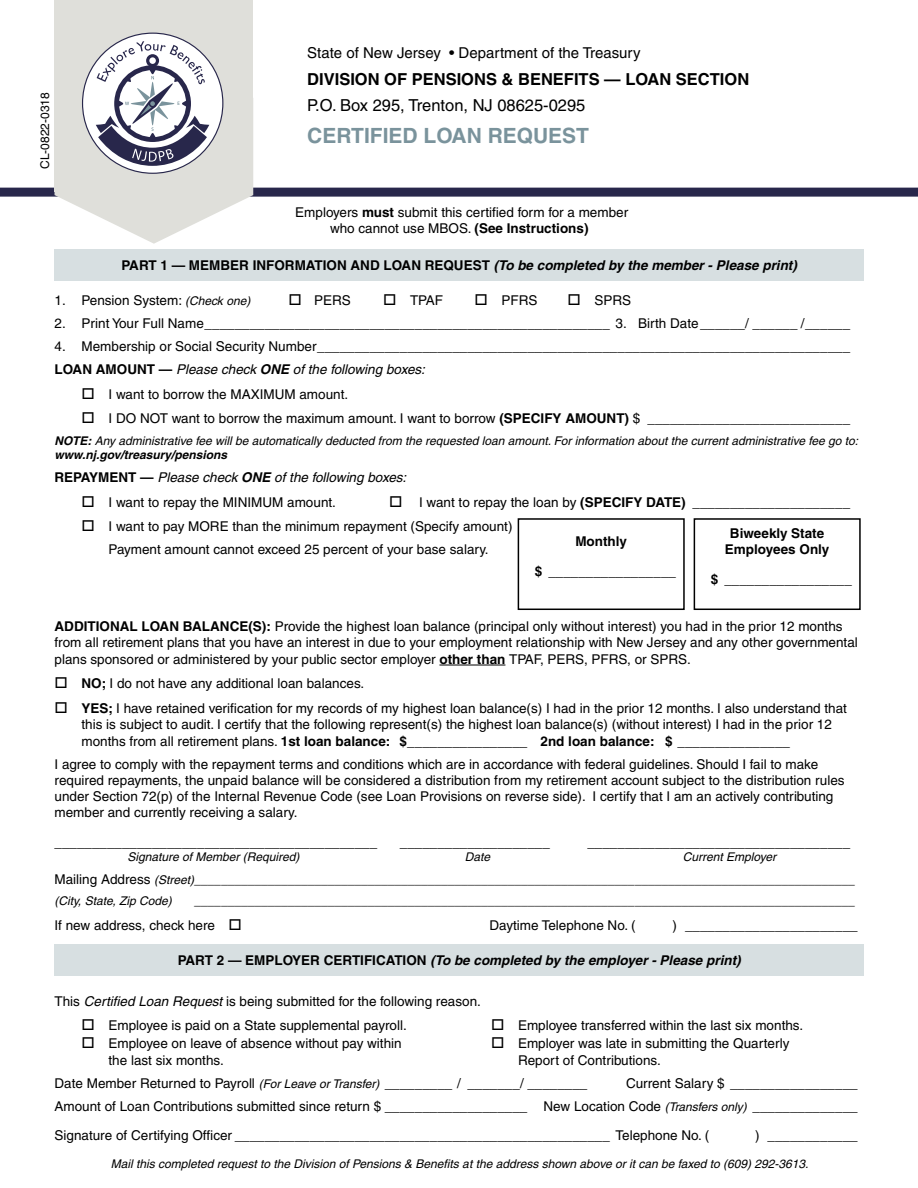
<style>
.page{position:relative;width:918px;height:1188px;background:#fff}
.page>*{position:absolute;margin:0;border:0;box-sizing:border-box;transform-origin:0 0}
.t1{font:700 21px "Helvetica";color:#7a939c}
.t2{font:700 16.5px "Helvetica";color:#000}
.t3{font:16.5px "Helvetica";color:#000}
.t4{font:15px "Helvetica";color:#000}
.t5{font:13.5px/16.2px "Helvetica";color:#000}
.t6{font:italic 700 13.5px "Helvetica";color:#000}
.t7{font:700 13.5px/16.2px "Helvetica";color:#000;text-align:center}
.t8{font:italic 13.5px "Helvetica";color:#000}
.t9{font:italic 12px/14.4px "Helvetica";color:#000}
.t10{font:12px "Helvetica";color:#000}
.s1{font-weight:700}
.s2{font-style:normal}
.s3{font-style:italic;font-size:12px}
.s4{font-style:italic}
.s5{font-weight:700;font-style:italic}
.s6{font-weight:700;font-style:normal}
.s7{font-style:normal;font-size:13.5px}
</style>
<div class="page">
<div style="left:0;top:188px;width:918px;height:9px;background:#28274b"></div>
<div style="left:55px;top:0;width:198px;height:192px;background:#dfdfda"></div>
<svg style="left:55px;top:41px;width:198px;height:203px"></svg>
<hr style="left:439px;top:665px;width:66px;height:1px;background:#000">
<div style="left:55px;top:944px;width:809px;height:32px;background:#d7dfe1"></div>
<div style="left:55px;top:249px;width:809px;height:32px;background:#d7dfe1"></div>
<div style="left:518px;top:518px;width:167px;height:92px;border:2px solid #000"></div>
<div style="left:694px;top:518px;width:167px;height:92px;border:2px solid #000"></div>
<p class="t10" style="left:38px;top:169px;width:78px;rotate:-90deg">CL-0822-0318</p>
<p class="t4" style="left:307px;top:44px;width:335px">State of New Jersey • Department of the Treasury</p>
<p class="t2" style="left:307px;top:69px;width:443px">DIVISION OF PENSIONS &amp; BENEFITS — LOAN SECTION</p>
<p class="t3" style="left:307px;top:96px;width:280px">P.O. Box 295, Trenton, NJ 08625-0295</p>
<h1 class="t1" style="left:307px;top:123px;width:283px">CERTIFIED LOAN REQUEST</h1>
<p class="t5" style="left:295px;top:204px;width:334px;text-align:center">Employers <span class="s1">must</span> submit this certified form for a member who cannot use MBOS. <span class="s1">(See Instructions)</span></p>
<p class="t6" style="left:122px;top:257px;width:677px"><span class="s2">PART 1 — MEMBER INFORMATION AND LOAN REQUEST</span> (To be completed by the member - Please print)</p>
<p class="t5" style="left:55px;top:292px;width:197px">1. Pension System: <span class="s3">(Check one)</span></p>
<p class="t5" style="left:289px;top:292px;width:64px">□ PERS</p>
<p class="t5" style="left:383px;top:292px;width:61px">□ TPAF</p>
<p class="t5" style="left:475px;top:292px;width:65px">□ PFRS</p>
<p class="t5" style="left:568px;top:292px;width:65px">□ SPRS</p>
<p class="t5" style="left:55px;top:315px;width:797px">2. Print Your Full Name______________________________________________________ 3. Birth Date______/ ______ /______</p>
<p class="t5" style="left:55px;top:335px;width:797px;line-height:23px">4. Membership or Social Security Number_______________________________________________________________________<br><span class="s1">LOAN AMOUNT —</span> <span class="s4">Please check</span> <span class="s5">ONE</span> <span class="s4">of the following boxes:</span></p>
<p class="t5" style="left:82px;top:386px;width:268px">□ I want to borrow the MAXIMUM amount.</p>
<p class="t5" style="left:82px;top:410px;width:441px">□ I DO NOT want to borrow the maximum amount. I want to borrow <span class="s1">(Specify</span></p>
<p class="t7" style="left:565px;top:410px;width:11px">amount</p>
<p class="t5" style="left:625px;top:410px;width:227px"><span class="s1">)</span> $ ___________________________</p>
<p class="t9" style="left:55px;top:433px;width:805px"><span class="s1">NOTE:</span> Any administrative fee will be automatically deducted from the requested loan amount. For information about the current administrative fee go to: <span class="s1">www.nj.gov/treasury/pensions</span></p>
<p class="t8" style="left:55px;top:469px;width:353px"><span class="s6">REPAYMENT —</span> Please check <span class="s1">ONE</span> of the following boxes:</p>
<p class="t5" style="left:82px;top:494px;width:256px">□ I want to repay the MINIMUM amount.</p>
<p class="t5" style="left:389px;top:494px;width:214px">□ I want to repay the loan by <span class="s1">(Specify</span></p>
<p class="t7" style="left:646px;top:494px;width:19px">date</p>
<p class="t7" style="left:681px;top:494px;width:170px">) _____________________</p>
<p class="t5" style="left:82px;top:515px;width:433px;line-height:23px;text-align:center">□ I want to pay MORE than the minimum repayment (Specify amount)<br>Payment amount cannot exceed 25 percent of your base salary.</p>
<p class="t7" style="left:725px;top:525px;width:106px">Biweekly State<br>Employees Only</p>
<p class="t7" style="left:711px;top:571px;width:143px">$ _________________</p>
<p class="t7" style="left:575px;top:533px;width:53px">Monthly</p>
<p class="t7" style="left:535px;top:563px;width:143px">$ _________________</p>
<p class="t5" style="left:55px;top:618px;width:805px"><span class="s1">ADDITIONAL LOAN BALANCE(S):</span> Provide the highest loan balance (principal only without interest) you had in the prior 12 months from all retirement plans that you have an interest in due to your employment relationship with New Jersey and any other governmental plans sponsored or administered by your public sector employer <span class="s1">other than</span> TPAF, PERS, PFRS, or SPRS.</p>
<p class="t5" style="left:55px;top:676px;width:311px">□ <span class="s1">NO;</span> I do not have any additional loan balances.</p>
<p class="t5" style="left:82px;top:700px;width:767px;text-indent:-27px">□ <span class="s1">YES;</span> I have retained verification for my records of my highest loan balance(s) I had in the prior 12 months. I also understand that this is subject to audit. I certify that the following represent(s) the highest loan balance(s) (without interest) I had in the prior 12 months from all retirement plans. <span class="s1">1st loan balance: $________________ 2nd loan balance: $ _______________</span></p>
<p class="t5" style="left:55px;top:756px;width:792px">I agree to comply with the repayment terms and conditions which are in accordance with federal guidelines. Should I fail to make required repayments, the unpaid balance will be considered a distribution from my retirement account subject to the distribution rules under Section 72(p) of the Internal Revenue Code (see Loan Provisions on reverse side). I certify that I am an actively contributing member and currently receiving a salary.</p>
<p class="t5" style="left:55px;top:834px;width:324px">___________________________________________</p>
<p class="t5" style="left:400px;top:834px;width:152px">____________________</p>
<p class="t5" style="left:587px;top:834px;width:264px">___________________________________</p>
<p class="t9" style="left:128px;top:850px;width:174px">Signature of Member (Required)</p>
<p class="t9" style="left:465px;top:850px;width:27px">Date</p>
<p class="t9" style="left:55px;top:845px;width:802px;line-height:23px;text-indent:628px">Current Employer<br><span class="s7">Mailing Address</span> (Street)___________________________________________________________________________________________________</p>
<p class="t9" style="left:55px;top:894px;width:119px">(City, State, Zip Code)</p>
<p class="t9" style="left:195px;top:894px;width:662px">___________________________________________________________________________________________________</p>
<p class="t5" style="left:55px;top:917px;width:189px">If new address, check here □</p>
<p class="t5" style="left:490px;top:917px;width:148px">Daytime Telephone No. (</p>
<p class="t5" style="left:673px;top:917px;width:187px">) _______________________</p>
<p class="t6" style="left:178px;top:952px;width:564px"><span class="s2">PART 2 — EMPLOYER CERTIFICATION</span> (To be completed by the employer - Please print)</p>
<p class="t5" style="left:55px;top:993px;width:428px">This <span class="s4">Certified Loan Request</span> is being submitted for the following reason.</p>
<p class="t5" style="left:82px;top:1018px;width:327px">□ Employee is paid on a State supplemental payroll.</p>
<p class="t5" style="left:491px;top:1018px;width:314px">□ Employee transferred within the last six months.</p>
<p class="t5" style="left:82px;top:1036px;width:322px">□ Employee on leave of absence without pay within</p>
<p class="t5" style="left:491px;top:1036px;width:300px">□ Employer was late in submitting the Quarterly</p>
<p class="t5" style="left:109px;top:1052px;width:117px">the last six months.</p>
<p class="t5" style="left:55px;top:1048px;width:608px;line-height:23px;text-indent:464px">Report of Contributions.<br>Date Member Returned to Payroll <span class="s3">(For Leave or Transfer)</span> _________ / _______/ ________</p>
<p class="t5" style="left:55px;top:1071px;width:805px;line-height:23px;text-align:right">Current Salary $ _________________<br>Amount of Loan Contributions submitted since return $ ___________________ New Location Code <span class="s3">(Transfers only)</span> ______________</p>
<p class="t5" style="left:55px;top:1127px;width:656px">Signature of Certifying Officer __________________________________________________ Telephone No. (</p>
<p class="t5" style="left:755px;top:1127px;width:104px">) ____________</p>
<p class="t9" style="left:111px;top:1157px;width:699px">Mail this completed request to the Division of Pensions &amp; Benefits at the address shown above or it can be faxed to (609) 292-3613.</p>
</div>
